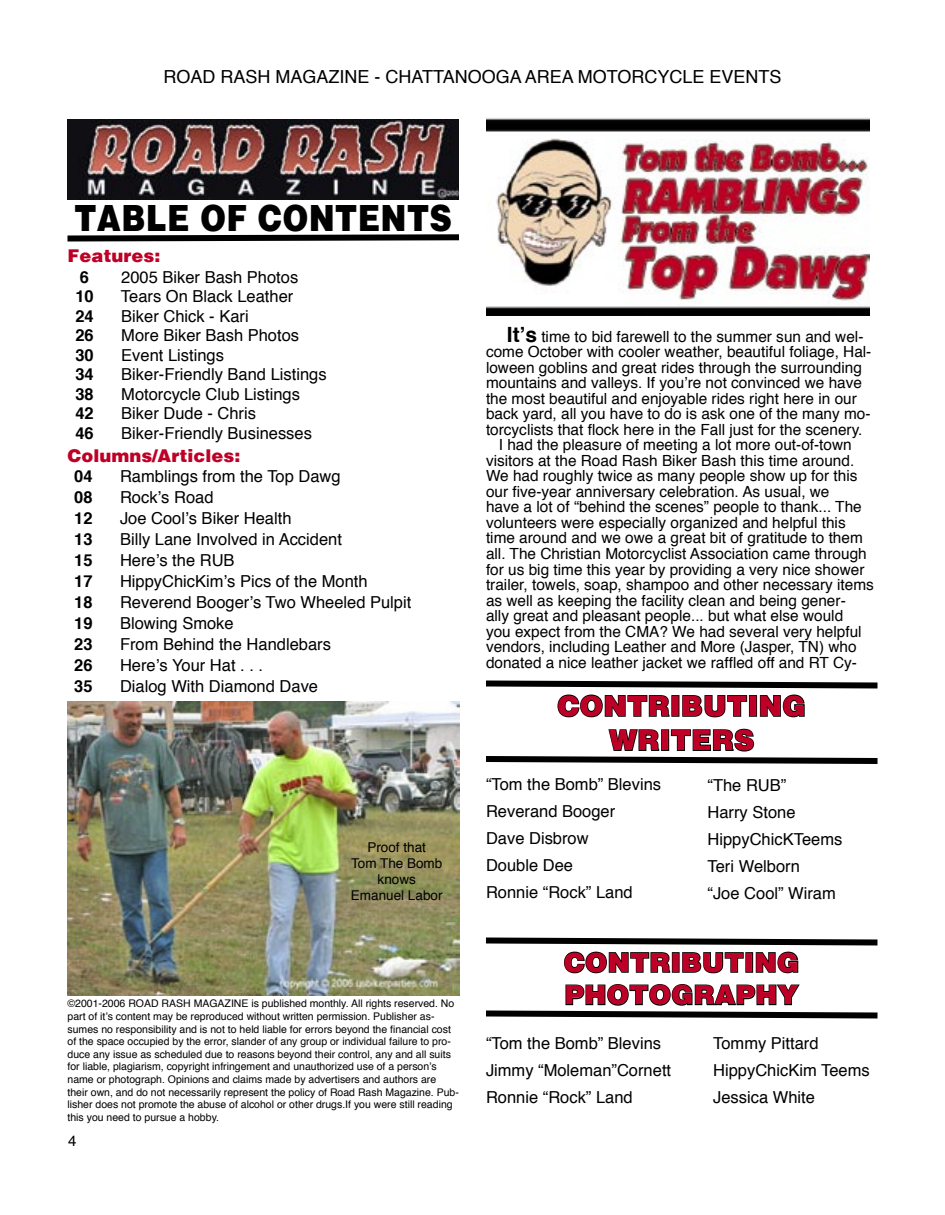
<style>
.page{position:relative;width:945px;height:1215px;background:#fff}
.page>*{position:absolute;margin:0;border:0;box-sizing:border-box;transform-origin:0 0}
.t1{font:900 37.05px "Helvetica";color:#000;scale:.85 1}
.t2{font:900 28.5px "Helvetica";color:#be0027}
.t3{font:900 27px "Helvetica";color:#be0027}
.t4{font:18px "Helvetica";color:#000}
.t5{font:900 18px "Helvetica";color:#be0027}
.t6{font:16.5px "Helvetica";color:#000}
.t7{font:700 16.5px "Helvetica";color:#000}
.t8{font:15.3px/15.5px "Helvetica";color:#000}
.t9{font:15px "Helvetica";color:#000}
.t10{font:13.5px "Helvetica";color:#000}
.t11{font:10.5px/12.6px "Helvetica";color:#000}
.s1{font-weight:700;font-size:21px}
</style>
<div class="page">
<img style="left:68px;top:120px;width:391px;height:79px">
<svg style="left:486px;top:937px;width:392px;height:82px"></svg>
<svg style="left:486px;top:680px;width:392px;height:84px"></svg>
<svg style="left:67px;top:234px;width:392px;height:8px;background:#3f3f3f"></svg>
<img style="left:486px;top:118px;width:384px;height:197px">
<img style="left:68px;top:702px;width:391px;height:293px">
<p class="t4" style="left:163px;top:62px;width:620px">ROAD RASH MAGAZINE - CHATTANOOGA AREA MOTORCYCLE EVENTS</p>
<p class="t1" style="left:74px;top:196px;width:446px">TABLE OF CONTENTS</p>
<p class="t5" style="left:68px;top:245px;width:94px">Features:</p>
<p class="t7" style="left:80px;top:262px;width:11px">6</p>
<p class="t6" style="left:121px;top:263px;width:179px">2005 Biker Bash Photos</p>
<p class="t7" style="left:75px;top:281px;width:20px">10</p>
<p class="t6" style="left:121px;top:282px;width:174px">Tears On Black Leather</p>
<p class="t7" style="left:75px;top:301px;width:20px">24</p>
<p class="t6" style="left:121px;top:302px;width:129px">Biker Chick - Kari</p>
<p class="t7" style="left:75px;top:320px;width:20px">26</p>
<p class="t6" style="left:121px;top:321px;width:179px">More Biker Bash Photos</p>
<p class="t7" style="left:75px;top:340px;width:20px">30</p>
<p class="t6" style="left:121px;top:341px;width:104px">Event Listings</p>
<p class="t7" style="left:75px;top:359px;width:20px">34</p>
<p class="t6" style="left:121px;top:360px;width:207px">Biker-Friendly Band Listings</p>
<p class="t7" style="left:75px;top:379px;width:20px">38</p>
<p class="t6" style="left:121px;top:380px;width:180px">Motorcycle Club Listings</p>
<p class="t7" style="left:75px;top:398px;width:20px">42</p>
<p class="t6" style="left:121px;top:399px;width:136px">Biker Dude - Chris</p>
<p class="t7" style="left:75px;top:418px;width:20px">46</p>
<p class="t6" style="left:121px;top:419px;width:192px">Biker-Friendly Businesses</p>
<p class="t7" style="left:74px;top:462px;width:20px">04</p>
<p class="t6" style="left:120px;top:463px;width:222px">Ramblings from the Top Dawg</p>
<p class="t7" style="left:74px;top:483px;width:20px">08</p>
<p class="t6" style="left:120px;top:484px;width:95px">Rock’s Road</p>
<p class="t7" style="left:74px;top:504px;width:20px">12</p>
<p class="t6" style="left:120px;top:505px;width:173px">Joe Cool’s Biker Health</p>
<p class="t7" style="left:74px;top:525px;width:20px">13</p>
<p class="t6" style="left:120px;top:526px;width:223px">Billy Lane Involved in Accident</p>
<p class="t7" style="left:74px;top:546px;width:20px">15</p>
<p class="t6" style="left:120px;top:547px;width:116px">Here’s the RUB</p>
<p class="t7" style="left:74px;top:567px;width:20px">17</p>
<p class="t6" style="left:120px;top:568px;width:249px">HippyChicKim’s Pics of the Month</p>
<p class="t7" style="left:74px;top:588px;width:20px">18</p>
<p class="t6" style="left:120px;top:589px;width:293px">Reverend Booger’s Two Wheeled Pulpit</p>
<p class="t7" style="left:74px;top:609px;width:20px">19</p>
<p class="t6" style="left:120px;top:610px;width:115px">Blowing Smoke</p>
<p class="t7" style="left:74px;top:630px;width:20px">23</p>
<p class="t6" style="left:120px;top:631px;width:212px">From Behind the Handlebars</p>
<p class="t7" style="left:74px;top:651px;width:20px">26</p>
<p class="t6" style="left:120px;top:652px;width:145px">Here’s Your Hat . . .</p>
<p class="t7" style="left:74px;top:672px;width:20px">35</p>
<p class="t6" style="left:120px;top:673px;width:200px">Dialog With Diamond Dave</p>
<p class="t5" style="left:68px;top:444px;width:174px">Columns/Articles:</p>
<p class="t10" style="left:367px;top:836px;width:60px">Proof that</p>
<p class="t10" style="left:351px;top:852px;width:93px">Tom The Bomb</p>
<p class="t10" style="left:378px;top:868px;width:40px">knows</p>
<p class="t10" style="left:351px;top:884px;width:93px">Emanuel Labor</p>
<p class="t11" style="left:68px;top:997px;width:388px">©2001-2006 ROAD RASH MAGAZINE is published monthly. All rights reserved. No</p>
<p class="t11" style="left:68px;top:1010px;width:393px">part of it’s content may be reproduced without written permission. Publisher as&shy;sumes no responsibility and is not to held liable for errors beyond the financial cost of the space occupied by the error, slander of any group or individual failure to pro&shy;duce any issue as scheduled due to reasons beyond their control, any and all suits for liable, plagiarism, copyright infringement and unauthorized use of a person’s name or photograph. Opinions and claims made by advertisers and authors are their own, and do not necessarily represent the policy of Road Rash Magazine. Pub&shy;lisher does not promote the abuse of alcohol or other drugs.If you were still reading this you need to pursue a hobby.</p>
<p class="t9" style="left:68px;top:1128px;width:10px">4</p>
<p class="t8" style="left:486px;top:328px;width:387px;text-indent:21px"><span class="s1">It’s</span> time to bid farewell to the summer sun and wel&shy;come October with cooler weather, beautiful foliage, Hal&shy;loween goblins and great rides through the surrounding mountains and valleys. If you’re not convinced we have the most beautiful and enjoyable rides right here in our back yard, all you have to do is ask one of the many mo&shy;torcyclists that flock here in the Fall just for the scenery.</p>
<p class="t8" style="left:486px;top:437px;width:389px;text-indent:13px">I had the pleasure of meeting a lot more out-of-town visitors at the Road Rash Biker Bash this time around.<br>We had roughly twice as many people show up for this our five-year anniversary celebration. As usual, we<br>have a lot of “behind the scenes” people to thank... The volunteers were especially organized and helpful this time around and we owe a great bit of gratitude to them all. The Christian Motorcyclist Association came through for us big time this year by providing a very nice shower trailer, towels, soap, shampoo and other necessary items as well as keeping the facility clean and being gener-<br>ally great and pleasant people... but what else would<br>you expect from the CMA? We had several very helpful vendors, including Leather and More (Jasper, TN) who donated a nice leather jacket we raffled off and RT Cy-</p>
<p class="t2" style="left:557px;top:689px;width:250px">CONTRIBUTING</p>
<p class="t2" style="left:609px;top:723px;width:147px">WRITERS</p>
<p class="t6" style="left:486px;top:770px;width:177px">“Tom the Bomb” Blevins</p>
<p class="t6" style="left:486px;top:797px;width:131px">Reverand Booger</p>
<p class="t6" style="left:486px;top:824px;width:104px">Dave Disbrow</p>
<p class="t6" style="left:486px;top:851px;width:89px">Double Dee</p>
<p class="t6" style="left:486px;top:878px;width:148px">Ronnie “Rock” Land</p>
<p class="t6" style="left:708px;top:771px;width:80px">“The RUB”</p>
<p class="t6" style="left:708px;top:798px;width:90px">Harry Stone</p>
<p class="t6" style="left:708px;top:825px;width:136px">HippyChicKTeems</p>
<p class="t6" style="left:708px;top:852px;width:94px">Teri Welborn</p>
<p class="t6" style="left:708px;top:879px;width:130px">“Joe Cool” Wiram</p>
<p class="t3" style="left:564px;top:946px;width:237px">CONTRIBUTING</p>
<p class="t3" style="left:565px;top:979px;width:235px">PHOTOGRAPHY</p>
<p class="t6" style="left:486px;top:1029px;width:177px">“Tom the Bomb” Blevins</p>
<p class="t6" style="left:486px;top:1056px;width:187px">Jimmy “Moleman”Cornett</p>
<p class="t6" style="left:486px;top:1083px;width:148px">Ronnie “Rock” Land</p>
<p class="t6" style="left:713px;top:1029px;width:107px">Tommy Pittard</p>
<p class="t6" style="left:713px;top:1056px;width:158px">HippyChicKim Teems</p>
<p class="t6" style="left:713px;top:1083px;width:103px">Jessica White</p>
</div>
